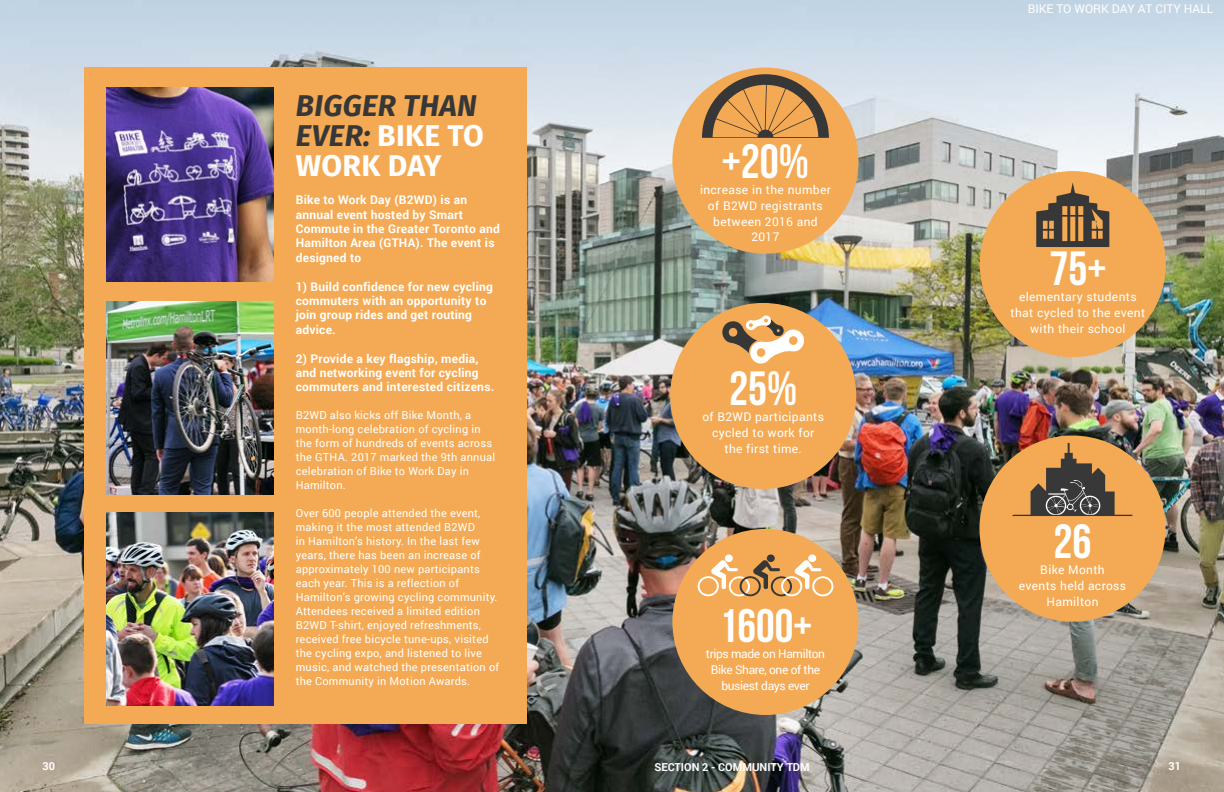
<style>
.page{position:relative;width:1224px;height:792px;background:#fff}
.page>*{position:absolute;margin:0;border:0;box-sizing:border-box;transform-origin:0 0}
.t1{font:48px "Bebas Neue";color:#fff}
.t2{font:47px "Bebas Neue";color:#fff}
.t3{font:italic 700 30px/30px "Fira Sans";letter-spacing:.01em;color:#373737}
.t4{font:700 12px/14.4px "Roboto";letter-spacing:.02em;color:#fff}
.t5{font:12px/16px "Roboto";letter-spacing:.03em;color:#fff;text-align:center}
.t6{font:12px/16px "Roboto";letter-spacing:-.03em;color:#fff;text-align:center}
.t7{font:12px "Roboto";color:#fff}
.t8{font:11px/14px "Roboto";letter-spacing:.02em;color:#fff}
.t9{font:700 11px "Roboto";color:#fff}
.s1{font-style:normal;color:#fff}
</style>
<div class="page">
<img style="left:0;top:0;width:1224px;height:792px">
<div style="left:85px;top:68px;width:442px;height:656px;background:#f4aa54"></div>
<img style="left:106px;top:88px;width:167px;height:193px">
<img style="left:106px;top:301px;width:167px;height:193px">
<img style="left:106px;top:513px;width:167px;height:193px">
<div style="left:979px;top:436px;width:187px;height:186px;background:#f4aa54;border-radius:50%"></div>
<svg style="left:1011px;top:443px;width:123px;height:73px"></svg>
<div style="left:980px;top:171px;width:186px;height:186px;background:#f4aa54;border-radius:50%"></div>
<svg style="left:1036px;top:183px;width:73px;height:65px"></svg>
<div style="left:672px;top:68px;width:186px;height:186px;background:#f4aa54;border-radius:50%"></div>
<svg style="left:702px;top:69px;width:127px;height:69px"></svg>
<div style="left:670px;top:303px;width:186px;height:186px;background:#f4aa54;border-radius:50%"></div>
<svg style="left:722px;top:315px;width:82px;height:49px"></svg>
<div style="left:672px;top:529px;width:186px;height:186px;background:#f4aa54;border-radius:50%"></div>
<svg style="left:698px;top:554px;width:135px;height:42px"></svg>
<h3 class="t3" style="left:296px;top:88px;width:189px">BIGGER THAN<br>EVER: <span class="s1">BIKE TO<br>WORK DAY</span></h3>
<p class="t4" style="left:296px;top:192px;width:206px">Bike to Work Day (B2WD) is an annual event hosted by Smart<br>Commute in the Greater Toronto and<br>Hamilton Area (GTHA). The event is designed to</p>
<p class="t4" style="left:296px;top:279px;width:199px">1) Build confidence for new cycling commuters with an opportunity to join group rides and get routing advice.</p>
<p class="t4" style="left:296px;top:351px;width:200px">2) Provide a key flagship, media, and networking event for cycling commuters and interested citizens.</p>
<p class="t8" style="left:296px;top:408px;width:201px">B2WD also kicks off Bike Month, a month-long celebration of cycling in the form of hundreds of events across the GTHA. 2017 marked the 9th annual celebration of Bike to Work Day in<br>Hamilton.</p>
<p class="t8" style="left:296px;top:506px;width:205px">Over 600 people attended the event, making it the most attended B2WD<br>in Hamilton’s history. In the last few years, there has been an increase of approximately 100 new participants each year. This is a reflection of Hamilton’s growing cycling community.<br>Attendees received a limited edition B2WD T-shirt, enjoyed refreshments, received free bicycle tune-ups, visited the cycling expo, and listened to live music, and watched the presentation of the Community in Motion Awards.</p>
<h1 class="t1" style="left:722px;top:136px;width:89px">+20%</h1>
<p class="t5" style="left:700px;top:182px;width:132px;line-height:15.7px">increase in the number of B2WD registrants between 2016 and<br>2017</p>
<h1 class="t1" style="left:729px;top:362px;width:70px">25%</h1>
<p class="t5" style="left:702px;top:409px;width:123px">of B2WD participants cycled to work for the first time.</p>
<h2 class="t2" style="left:719px;top:600px;width:95px">1600+</h2>
<p class="t6" style="left:706px;top:645px;width:121px">trips made on Hamilton<br>Bike Share, one of the busiest days ever</p>
<p class="t7" style="left:1028px;top:0;width:187px">BIKE TO WORK DAY AT CITY HALL</p>
<h1 class="t1" style="left:1049px;top:242px;width:59px">75+</h1>
<p class="t5" style="left:1011px;top:288px;width:136px">elementary students that cycled to the event with their school</p>
<h1 class="t1" style="left:1054px;top:516px;width:40px">26</h1>
<p class="t5" style="left:1019px;top:562px;width:109px">Bike Month<br>events held across<br>Hamilton</p>
<p class="t9" style="left:43px;top:759px;width:14px">30</p>
<p class="t9" style="left:1169px;top:759px;width:14px">31</p>
<p class="t9" style="left:655px;top:759px;width:157px">SECTION 2 - COMMUNITY TDM</p>
</div>
